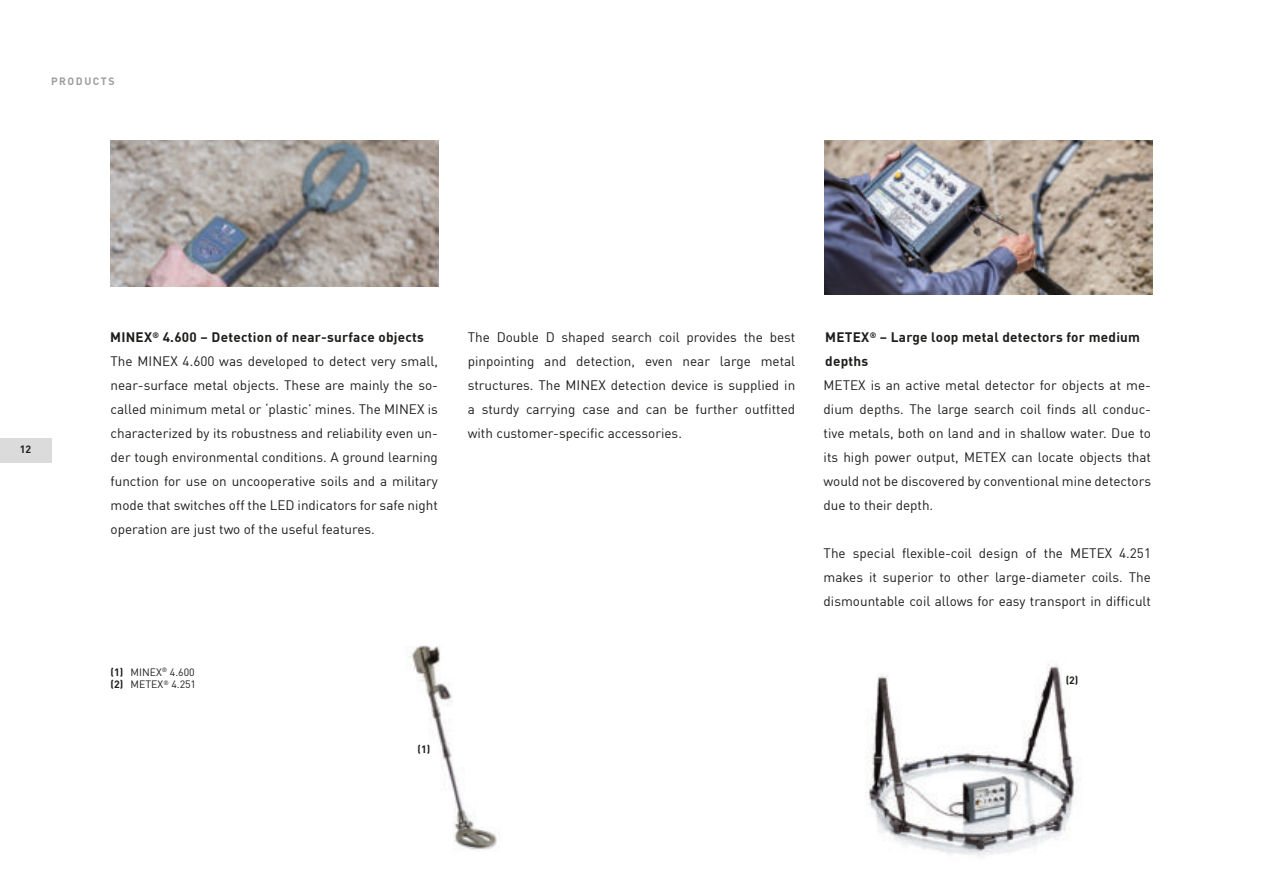
<style>
.page{position:relative;width:1263px;height:893px;background:#fff}
.page>*{position:absolute;margin:0;border:0;box-sizing:border-box;transform-origin:0 0}
.t1{font:13.5px/24px "DIN Offc";color:#1d1d1b;text-align:justify}
.t2{font:700 13.5px/24px "DIN Offc";letter-spacing:.02em;color:#1d1d1b}
.t3{font:10.5px/12.6px "DIN Offc";color:#1d1d1b}
.t4{font:700 10.5px "DIN Offc";letter-spacing:.15em;color:#9d9d9d}
.t5{font:700 10.5px "DIN Offc";color:#1d1d1b}
.s1{font-weight:700}
</style>
<div class="page">
<img style="left:866px;top:664px;width:215px;height:192px">
<img style="left:409px;top:645px;width:88px;height:205px">
<div style="left:0;top:438px;width:51px;height:24px;background:#dbdbdb"></div>
<img style="left:111px;top:140px;width:327px;height:146px">
<img style="left:825px;top:140px;width:327px;height:154px">
<p class="t4" style="left:51px;top:77px;width:65px">PRODUCTS</p>
<p class="t5" style="left:20px;top:445px;width:13px">12</p>
<p class="t2" style="left:110px;top:326px;width:315px">MINEX<sup>®</sup> 4.600 – Detection of near-surface objects</p>
<p class="t1" style="left:111px;top:349px;width:329px">The MINEX 4.600 was developed to detect very small, near-surface metal objects. These are mainly the so&shy;called minimum metal or ‘plastic’ mines. The MINEX is characterized by its robustness and reliability even un&shy;der tough environmental conditions. A ground learning function for use on uncooperative soils and a military mode that switches off the LED indicators for safe night operation are just two of the useful features.</p>
<p class="t3" style="left:111px;top:665px;width:87px"><span class="s1">(1)</span> MINEX<sup>®</sup> 4.600 <span class="s1">(2)</span> METEX<sup>®</sup> 4.251</p>
<p class="t5" style="left:418px;top:744px;width:14px">(1)</p>
<p class="t1" style="left:468px;top:326px;width:329px">The Double D shaped search coil provides the best pinpointing and detection, even near large metal structures. The MINEX detection device is supplied in a sturdy carrying case and can be further outfitted with customer-specific accessories.</p>
<p class="t2" style="left:825px;top:326px;width:316px">METEX<sup>®</sup> – Large loop metal detectors for medium depths</p>
<p class="t1" style="left:824px;top:373px;width:329px">METEX is an active metal detector for objects at me&shy;dium depths. The large search coil finds all conduc&shy;tive metals, both on land and in shallow water. Due to its high power output, METEX can locate objects that would not be discovered by conventional mine detectors due to their depth.</p>
<p class="t1" style="left:824px;top:541px;width:329px">The special flexible-coil design of the METEX 4.251 makes it superior to other large-diameter coils. The dismountable coil allows for easy transport in difficult</p>
<p class="t5" style="left:1066px;top:675px;width:14px">(2)</p>
</div>
